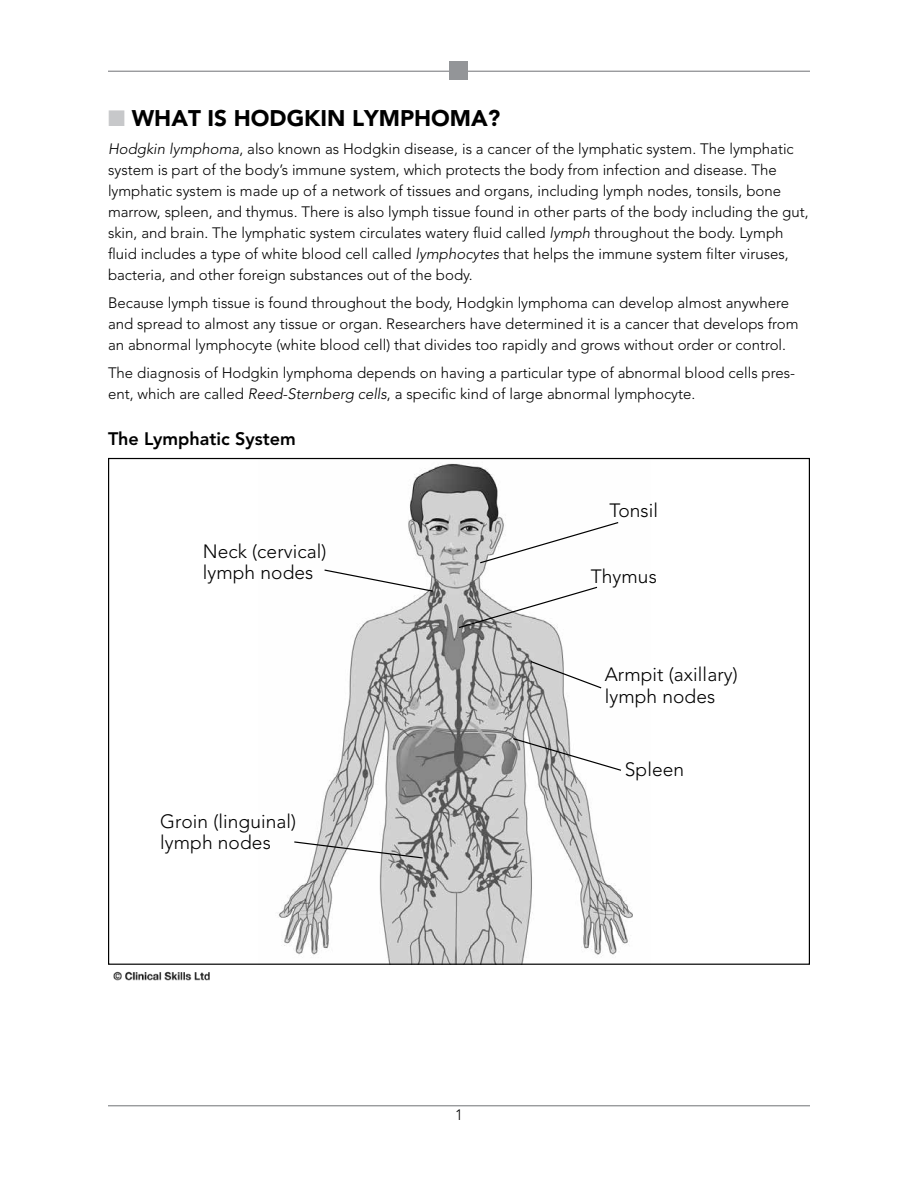
<style>
.page{position:relative;width:918px;height:1188px;background:#fff}
.page>*{position:absolute;margin:0;border:0;box-sizing:border-box;transform-origin:0 0}
.t1{font:900 22.5px "Avenir LT Std";color:#000}
.t2{font:300 19.2px/21.6px "Avenir LT Std";letter-spacing:.005em;color:#000}
.t3{font:800 18px "Avenir LT Std";color:#000}
.t4{font:300 15px/21px "Avenir LT Std";color:#000}
.s1{color:#c7c8ca}
.s2{font-style:italic}
</style>
<div class="page">
<hr style="left:108px;top:1105px;width:702px;height:1px;background:#808285">
<hr style="left:108px;top:71px;width:702px;height:1px;background:#808285">
<div style="left:450px;top:61px;width:18px;height:19px;background:#939598"></div>
<img style="left:279px;top:463px;width:354px;height:500px">
<svg style="left:293px;top:841px;width:131px;height:18px"></svg>
<svg style="left:323px;top:569px;width:111px;height:24px"></svg>
<svg style="left:458px;top:586px;width:141px;height:43px"></svg>
<svg style="left:479px;top:521px;width:141px;height:43px"></svg>
<svg style="left:529px;top:660px;width:74px;height:29px"></svg>
<svg style="left:512px;top:737px;width:110px;height:35px"></svg>
<img style="left:113px;top:971px;width:97px;height:10px">
<h1 class="t1" style="left:108px;top:105px;width:394px"><span class="s1">■</span> WHAT IS HODGKIN LYMPHOMA?</h1>
<p class="t4" style="left:108px;top:139px;width:702px"><span class="s2">Hodgkin lymphoma</span>, also known as Hodgkin disease, is a cancer of the lymphatic system. The lymphatic system is part of the body’s immune system, which protects the body from infection and disease. The lymphatic system is made up of a network of tissues and organs, including lymph nodes, tonsils, bone marrow, spleen, and thymus. There is also lymph tissue found in other parts of the body including the gut, skin, and brain. The lymphatic system circulates watery fluid called <span class="s2">lymph</span> throughout the body. Lymph fluid includes a type of white blood cell called <span class="s2">lymphocytes</span> that helps the immune system filter viruses, bacteria, and other foreign substances out of the body.</p>
<p class="t4" style="left:108px;top:292px;width:692px">Because lymph tissue is found throughout the body, Hodgkin lymphoma can develop almost anywhere and spread to almost any tissue or organ. Researchers have determined it is a cancer that develops from an abnormal lymphocyte (white blood cell) that divides too rapidly and grows without order or control.</p>
<p class="t4" style="left:108px;top:362px;width:689px">The diagnosis of Hodgkin lymphoma depends on having a particular type of abnormal blood cells pres&shy;ent, which are called <span class="s2">Reed-Sternberg cells</span>, a specific kind of large abnormal lymphocyte.</p>
<p class="t3" style="left:108px;top:428px;width:189px">The Lymphatic System</p>
<p class="t2" style="left:203px;top:540px;width:125px">Neck (cervical) lymph nodes</p>
<p class="t2" style="left:160px;top:810px;width:138px">Groin (linguinal) lymph nodes</p>
<p class="t2" style="left:609px;top:499px;width:50px">Tonsil</p>
<p class="t2" style="left:591px;top:566px;width:68px">Thymus</p>
<p class="t2" style="left:605px;top:664px;width:135px">Armpit (axillary) lymph nodes</p>
<p class="t2" style="left:625px;top:758px;width:61px">Spleen</p>
<p class="t4" style="left:455px;top:1104px;width:9px">1</p>
</div>
